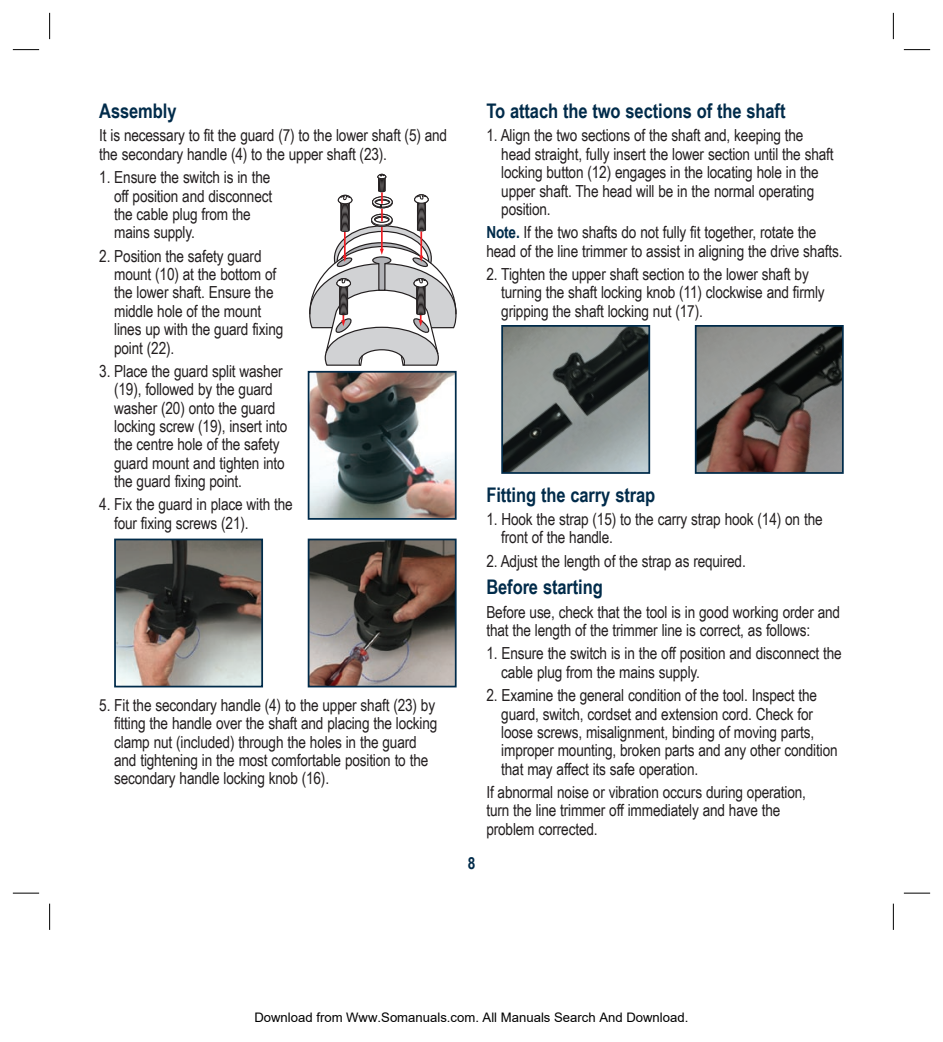
<style>
.page{position:relative;width:943px;height:1042px;background:#fff}
.page>*{position:absolute;margin:0;border:0;box-sizing:border-box;transform-origin:0 0}
.t1{font:700 20.12px "Arial Narrow";letter-spacing:-.005em;color:#002b4a}
.t2{font:16.62px/18.4px "Arial Narrow";letter-spacing:-.01em;color:#231f20}
.t3{font:700 16.62px "Arial Narrow";color:#002b4a}
.t4{font:13.12px "Arial";color:#000}
.s1{font-weight:700;color:#002b4a}
</style>
<div class="page">
<img style="left:117px;top:541px;width:143px;height:143px">
<div style="left:114px;top:538px;width:149px;height:149px;border:2px solid #002b4a"></div>
<svg style="left:309px;top:173px;width:148px;height:193px"></svg>
<img style="left:311px;top:541px;width:142px;height:143px">
<div style="left:308px;top:538px;width:148px;height:149px;border:2px solid #002b4a"></div>
<img style="left:311px;top:374px;width:142px;height:143px">
<div style="left:308px;top:371px;width:148px;height:149px;border:2px solid #002b4a"></div>
<img style="left:504px;top:328px;width:143px;height:143px">
<div style="left:501px;top:325px;width:149px;height:149px;border:2px solid #002b4a"></div>
<img style="left:697px;top:328px;width:143px;height:143px">
<div style="left:694px;top:325px;width:149px;height:149px;border:2px solid #002b4a"></div>
<svg style="left:13px;top:49px;width:26px;height:1px"></svg>
<svg style="left:903px;top:49px;width:27px;height:1px"></svg>
<svg style="left:13px;top:893px;width:26px;height:1px"></svg>
<svg style="left:903px;top:893px;width:27px;height:1px"></svg>
<svg style="left:49px;top:13px;width:1px;height:26px"></svg>
<svg style="left:49px;top:903px;width:1px;height:27px"></svg>
<svg style="left:893px;top:13px;width:1px;height:26px"></svg>
<svg style="left:893px;top:903px;width:1px;height:27px"></svg>
<p class="t1" style="left:99px;top:99px;width:79px">Assembly</p>
<p class="t2" style="left:99px;top:126px;width:349px">It is necessary to fit the guard (7) to the lower shaft (5) and the secondary handle (4) to the upper shaft (23).</p>
<p class="t2" style="left:114px;top:168px;width:160px;text-indent:-15px">1. Ensure the switch is in the off position and disconnect the cable plug from the mains supply.</p>
<p class="t2" style="left:114px;top:246px;width:171px;text-indent:-15px">2. Position the safety guard mount (10) at the bottom of the lower shaft. Ensure the middle hole of the mount lines up with the guard fixing point (22).</p>
<p class="t2" style="left:114px;top:362px;width:175px;text-indent:-15px">3. Place the guard split washer (19), followed by the guard washer (20) onto the guard locking screw (19), insert into the centre hole of the safety guard mount and tighten into the guard fixing point.</p>
<p class="t2" style="left:114px;top:495px;width:180px;text-indent:-15px">4. Fix the guard in place with the four fixing screws (21).</p>
<p class="t2" style="left:114px;top:696px;width:325px;text-indent:-15px">5. Fit the secondary handle (4) to the upper shaft (23) by fitting the handle over the shaft and placing the locking clamp nut (included) through the holes in the guard and tightening in the most comfortable position to the secondary handle locking knob (16).</p>
<p class="t1" style="left:486px;top:99px;width:300px">To attach the two sections of the shaft</p>
<p class="t2" style="left:501px;top:126px;width:334px;text-indent:-15px">1. Align the two sections of the shaft and, keeping the head straight, fully insert the lower section until the shaft locking button (12) engages in the locating hole in the upper shaft. The head will be in the normal operating position.</p>
<p class="t2" style="left:486px;top:223px;width:357px"><span class="s1">Note.</span> If the two shafts do not fully fit together, rotate the head of the line trimmer to assist in aligning the drive shafts.</p>
<p class="t2" style="left:501px;top:265px;width:325px;text-indent:-15px">2. Tighten the upper shaft section to the lower shaft by turning the shaft locking knob (11) clockwise and firmly gripping the shaft locking nut (17).</p>
<p class="t3" style="left:467px;top:853px;width:9px">8</p>
<p class="t1" style="left:486px;top:483px;width:170px">Fitting the carry strap</p>
<p class="t2" style="left:501px;top:510px;width:323px;text-indent:-15px">1. Hook the strap (15) to the carry strap hook (14) on the front of the handle.</p>
<p class="t2" style="left:486px;top:551px;width:261px">2. Adjust the length of the strap as required.</p>
<p class="t1" style="left:486px;top:575px;width:118px">Before starting</p>
<p class="t2" style="left:486px;top:602px;width:355px">Before use, check that the tool is in good working order and that the length of the trimmer line is correct, as follows:</p>
<p class="t2" style="left:501px;top:644px;width:342px;text-indent:-15px">1. Ensure the switch is in the off position and disconnect the cable plug from the mains supply.</p>
<p class="t2" style="left:501px;top:686px;width:338px;text-indent:-15px">2. Examine the general condition of the tool. Inspect the guard, switch, cordset and extension cord. Check for loose screws, misalignment, binding of moving parts, improper mounting, broken parts and any other condition that may affect its safe operation.</p>
<p class="t2" style="left:486px;top:783px;width:321px">If abnormal noise or vibration occurs during operation, turn the line trimmer off immediately and have the problem corrected.</p>
<p class="t4" style="left:254px;top:1010px;width:435px">Download from Www.Somanuals.com. All Manuals Search And Download.</p>
</div>
